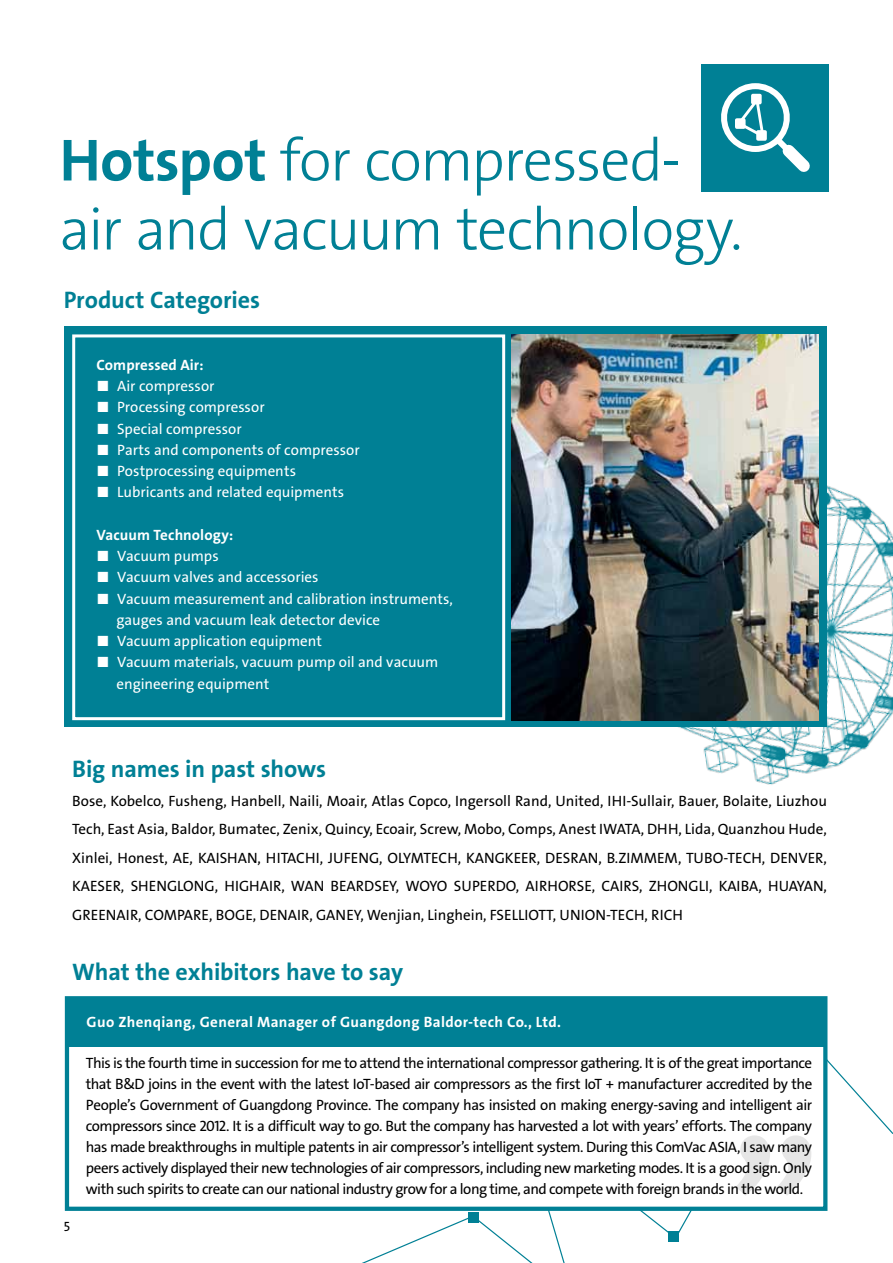
<style>
.page{position:relative;width:893px;height:1263px;background:#fff}
.page>*{position:absolute;margin:0;border:0;box-sizing:border-box;transform-origin:0 0}
.t1{font:60px/69px "The Sans LP3 Lig";letter-spacing:-.025em;color:#008095}
.t2{font:24px "The Sans LP7 Bld";letter-spacing:-.005em;color:#008095}
.t3{font:15px/21px "The Sans LP5 Plain";letter-spacing:-.025em;color:#000;text-align:justify}
.t4{font:15px/21.3px "The Sans LP5 Plain";color:#fff}
.t5{font:15px "The Sans LP7 Bld";letter-spacing:.025em;color:#fff}
.t6{font:15px "The Sans LP7 Bld";letter-spacing:.005em;color:#fff}
.t7{font:13.5px "The Sans LP5 Plain";color:#000}
.s1{font-family:"The Sans LP7 Bld"}
</style>
<div class="page">
<img style="left:678px;top:485px;width:215px;height:300px">
<svg style="left:362px;top:996px;width:531px;height:267px"></svg>
<div style="left:468px;top:1212px;width:10px;height:10px;background:#008095"></div>
<div style="left:702px;top:64px;width:127px;height:127px;background:#008095"></div>
<svg style="left:721px;top:83px;width:89px;height:89px"></svg>
<div style="left:668px;top:1231px;width:11px;height:11px;background:#008095"></div>
<div style="left:64px;top:326px;width:763px;height:401px;background:#008095"></div>
<div style="left:72px;top:334px;width:433px;height:386px;border:3px solid #fff"></div>
<img style="left:511px;top:334px;width:307px;height:386px">
<div style="left:65px;top:996px;width:762px;height:215px;background:#fff;border:4px solid #008095"></div>
<div style="left:67px;top:999px;width:758px;height:47px;background:#008095"></div>
<svg style="left:736px;top:1135px;width:75px;height:61px"></svg>
<h1 class="t1" style="left:60px;top:126px;width:685px"><span class="s1">Hotspot</span> for compressed&shy;air and vacuum technology.</h1>
<h2 class="t2" style="left:64px;top:284px;width:198px">Product Categories</h2>
<p class="t5" style="left:96px;top:355px;width:109px">Compressed Air:</p>
<p class="t4" style="left:96px;top:375px;width:120px"><span class="s1">■</span> Air compressor</p>
<p class="t4" style="left:96px;top:397px;width:170px"><span class="s1">■</span> Processing compressor</p>
<p class="t4" style="left:96px;top:418px;width:147px"><span class="s1">■</span> Special compressor</p>
<p class="t4" style="left:96px;top:439px;width:265px"><span class="s1">■</span> Parts and components of compressor</p>
<p class="t4" style="left:96px;top:460px;width:201px"><span class="s1">■</span> Postprocessing equipments</p>
<p class="t4" style="left:96px;top:482px;width:249px"><span class="s1">■</span> Lubricants and related equipments</p>
<p class="t6" style="left:96px;top:525px;width:138px">Vacuum Technology:</p>
<p class="t4" style="left:96px;top:545px;width:124px"><span class="s1">■</span> Vacuum pumps</p>
<p class="t4" style="left:96px;top:567px;width:224px"><span class="s1">■</span> Vacuum valves and accessories</p>
<p class="t4" style="left:117px;top:588px;width:338px;text-indent:-20px"><span class="s1">■</span> Vacuum measurement and calibration instruments, gauges and vacuum leak detector device</p>
<p class="t4" style="left:96px;top:630px;width:227px"><span class="s1">■</span> Vacuum application equipment</p>
<p class="t4" style="left:117px;top:652px;width:323px;text-indent:-20px"><span class="s1">■</span> Vacuum materials, vacuum pump oil and vacuum engineering equipment</p>
<h2 class="t2" style="left:72px;top:754px;width:255px">Big names in past shows</h2>
<p class="t3" style="left:72px;top:786px;width:756px;line-height:28.5px">Bose, Kobelco, Fusheng, Hanbell, Naili, Moair, Atlas Copco, Ingersoll Rand, United, IHI-Sullair, Bauer, Bolaite, Liuzhou Tech, East Asia, Baldor, Bumatec, Zenix, Quincy, Ecoair, Screw, Mobo, Comps, Anest IWATA, DHH, Lida, Quanzhou Hude, Xinlei, Honest, AE, KAISHAN, HITACHI, JUFENG, OLYMTECH, KANGKEER, DESRAN, B.ZIMMEM, TUBO-TECH, DENVER, KAESER, SHENGLONG, HIGHAIR, WAN BEARDSEY, WOYO SUPERDO, AIRHORSE, CAIRS, ZHONGLI, KAIBA, HUAYAN, GREENAIR, COMPARE, BOGE, DENAIR, GANEY, Wenjian, Linghein, FSELLIOTT, UNION-TECH, RICH</p>
<h2 class="t2" style="left:72px;top:956px;width:332px">What the exhibitors have to say</h2>
<p class="t5" style="left:87px;top:1012px;width:476px">Guo Zhenqiang, General Manager of Guangdong Baldor-tech Co., Ltd.</p>
<p class="t3" style="left:86px;top:1052px;width:728px">This is the fourth time in succession for me to attend the international compressor gathering. It is of the great importance that B&amp;D joins in the event with the latest IoT-based air compressors as the first IoT + manufacturer accredited by the People’s Government of Guangdong Province. The company has insisted on making energy-saving and intelligent air compressors since 2012. It is a difficult way to go. But the company has harvested a lot with years’ efforts. The company has made breakthroughs in multiple patents in air compressor’s intelligent system. During this ComVac ASIA, I saw many peers actively displayed their new technologies of air compressors, including new marketing modes. It is a good sign. Only with such spirits to create can our national industry grow for a long time, and compete with foreign brands in the world.</p>
<p class="t7" style="left:64px;top:1218px;width:8px">5</p>
</div>
